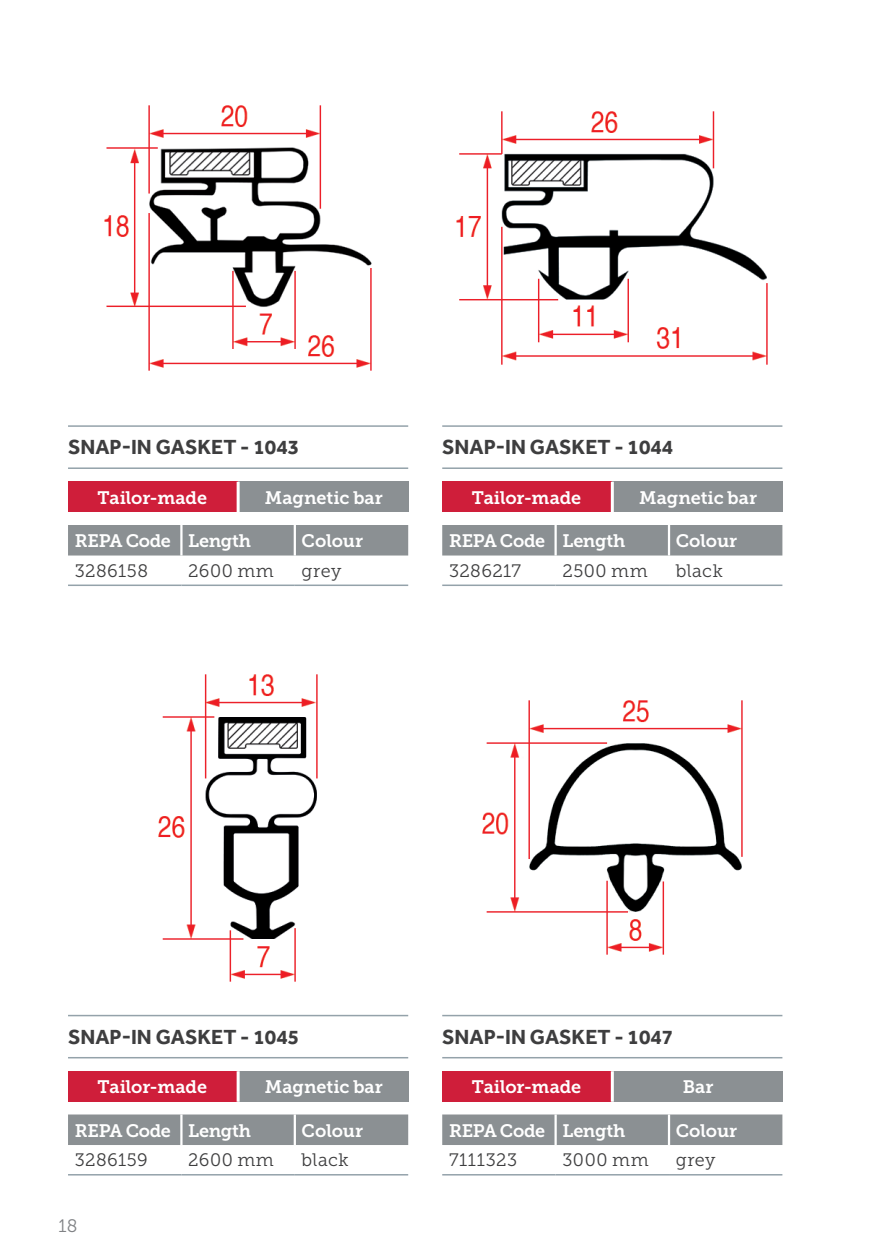
<style>
.page{position:relative;width:893px;height:1259px;background:#fff}
.page>*{position:absolute;margin:0;border:0;box-sizing:border-box;transform-origin:0 0}
.t1{font:700 21px "Effra";color:#3e3e3f}
.t2{font:18px "Museo Slab 700";letter-spacing:-.01em;color:#fff}
.t3{font:18px "Museo Slab 300";letter-spacing:.025em;color:#3e3e3f}
.t4{font:18px "Museo Slab 300";color:#808285}
</style>
<div class="page">
<img style="left:104px;top:105px;width:268px;height:266px">
<img style="left:456px;top:111px;width:312px;height:254px">
<hr style="left:68px;top:425px;width:340px;height:2px;background:#94a2aa">
<hr style="left:68px;top:467px;width:340px;height:2px;background:#94a2aa">
<hr style="left:442px;top:425px;width:340px;height:2px;background:#94a2aa">
<hr style="left:442px;top:467px;width:340px;height:2px;background:#94a2aa">
<div style="left:68px;top:482px;width:170px;height:30px;background:#cf1e3a"></div>
<div style="left:238px;top:482px;width:170px;height:30px;background:#8b9093"></div>
<hr style="left:237px;top:482px;width:3px;height:30px;background:#fff">
<div style="left:442px;top:482px;width:170px;height:30px;background:#cf1e3a"></div>
<div style="left:612px;top:482px;width:170px;height:30px;background:#8b9093"></div>
<hr style="left:611px;top:482px;width:3px;height:30px;background:#fff">
<div style="left:68px;top:525px;width:340px;height:30px;background:#8b9093"></div>
<hr style="left:180px;top:525px;width:3px;height:30px;background:#fff">
<hr style="left:294px;top:525px;width:2px;height:30px;background:#fff">
<hr style="left:68px;top:584px;width:113px;height:2px;background:#94a2aa">
<hr style="left:181px;top:584px;width:114px;height:2px;background:#94a2aa">
<hr style="left:295px;top:584px;width:113px;height:2px;background:#94a2aa">
<div style="left:442px;top:525px;width:340px;height:30px;background:#8b9093"></div>
<hr style="left:554px;top:525px;width:3px;height:30px;background:#fff">
<hr style="left:668px;top:525px;width:2px;height:30px;background:#fff">
<hr style="left:442px;top:584px;width:114px;height:2px;background:#94a2aa">
<hr style="left:556px;top:584px;width:113px;height:2px;background:#94a2aa">
<hr style="left:669px;top:584px;width:113px;height:2px;background:#94a2aa">
<img style="left:158px;top:674px;width:160px;height:308px">
<img style="left:482px;top:700px;width:261px;height:255px">
<hr style="left:68px;top:1014px;width:340px;height:2px;background:#94a2aa">
<hr style="left:68px;top:1057px;width:340px;height:1px;background:#94a2aa">
<hr style="left:442px;top:1014px;width:340px;height:2px;background:#94a2aa">
<hr style="left:442px;top:1057px;width:340px;height:1px;background:#94a2aa">
<div style="left:68px;top:1071px;width:170px;height:30px;background:#cf1e3a"></div>
<div style="left:238px;top:1071px;width:170px;height:30px;background:#8b9093"></div>
<hr style="left:237px;top:1071px;width:3px;height:30px;background:#fff">
<div style="left:442px;top:1071px;width:170px;height:30px;background:#cf1e3a"></div>
<div style="left:612px;top:1071px;width:170px;height:30px;background:#8b9093"></div>
<hr style="left:611px;top:1071px;width:3px;height:30px;background:#fff">
<div style="left:68px;top:1114px;width:340px;height:31px;background:#8b9093"></div>
<hr style="left:180px;top:1114px;width:3px;height:31px;background:#fff">
<hr style="left:294px;top:1114px;width:2px;height:31px;background:#fff">
<hr style="left:68px;top:1174px;width:113px;height:1px;background:#94a2aa">
<hr style="left:181px;top:1174px;width:114px;height:1px;background:#94a2aa">
<hr style="left:295px;top:1174px;width:113px;height:1px;background:#94a2aa">
<div style="left:442px;top:1114px;width:340px;height:31px;background:#8b9093"></div>
<hr style="left:554px;top:1114px;width:3px;height:31px;background:#fff">
<hr style="left:668px;top:1114px;width:2px;height:31px;background:#fff">
<hr style="left:442px;top:1174px;width:114px;height:1px;background:#94a2aa">
<hr style="left:556px;top:1174px;width:113px;height:1px;background:#94a2aa">
<hr style="left:669px;top:1174px;width:113px;height:1px;background:#94a2aa">
<p class="t1" style="left:68px;top:434px;width:233px">SNAP-IN GASKET - 1043</p>
<p class="t1" style="left:442px;top:434px;width:233px">SNAP-IN GASKET - 1044</p>
<p class="t2" style="left:98px;top:487px;width:111px">Tailor-made</p>
<p class="t2" style="left:265px;top:487px;width:119px">Magnetic bar</p>
<p class="t2" style="left:472px;top:487px;width:111px">Tailor-made</p>
<p class="t2" style="left:639px;top:487px;width:119px">Magnetic bar</p>
<p class="t2" style="left:75px;top:530px;width:178px">REPA Code Length</p>
<p class="t2" style="left:302px;top:530px;width:63px">Colour</p>
<p class="t3" style="left:75px;top:561px;width:75px">3286158</p>
<p class="t3" style="left:188px;top:561px;width:87px">2600 mm</p>
<p class="t3" style="left:302px;top:561px;width:41px">grey</p>
<p class="t2" style="left:449px;top:530px;width:178px">REPA Code Length</p>
<p class="t2" style="left:676px;top:530px;width:63px">Colour</p>
<p class="t3" style="left:449px;top:561px;width:74px">3286217</p>
<p class="t3" style="left:562px;top:561px;width:87px">2500 mm</p>
<p class="t3" style="left:676px;top:561px;width:49px">black</p>
<p class="t1" style="left:68px;top:1024px;width:233px">SNAP-IN GASKET - 1045</p>
<p class="t1" style="left:442px;top:1024px;width:233px">SNAP-IN GASKET - 1047</p>
<p class="t2" style="left:98px;top:1076px;width:111px">Tailor-made</p>
<p class="t2" style="left:265px;top:1076px;width:119px">Magnetic bar</p>
<p class="t2" style="left:472px;top:1076px;width:111px">Tailor-made</p>
<p class="t2" style="left:683px;top:1076px;width:32px">Bar</p>
<p class="t2" style="left:75px;top:1120px;width:178px">REPA Code Length</p>
<p class="t2" style="left:302px;top:1120px;width:63px">Colour</p>
<p class="t3" style="left:75px;top:1150px;width:75px">3286159</p>
<p class="t3" style="left:188px;top:1150px;width:87px">2600 mm</p>
<p class="t3" style="left:302px;top:1150px;width:49px">black</p>
<p class="t2" style="left:449px;top:1120px;width:178px">REPA Code Length</p>
<p class="t2" style="left:676px;top:1120px;width:63px">Colour</p>
<p class="t3" style="left:449px;top:1150px;width:70px">7111323</p>
<p class="t3" style="left:562px;top:1150px;width:88px">3000 mm</p>
<p class="t3" style="left:676px;top:1150px;width:41px">grey</p>
<p class="t4" style="left:59px;top:1215px;width:20px">18</p>
</div>
